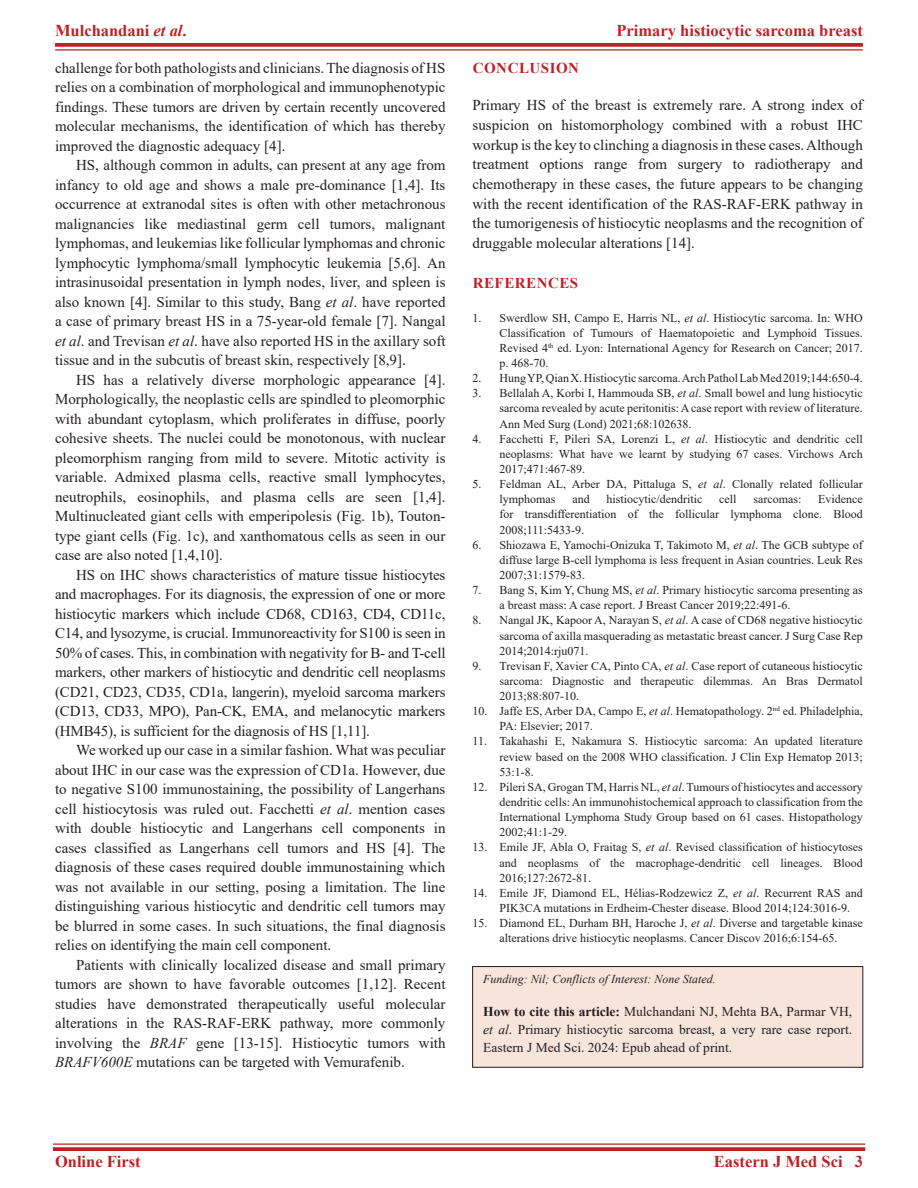
<style>
.page{position:relative;width:918px;height:1188px;background:#fff}
.page>*{position:absolute;margin:0;border:0;box-sizing:border-box;transform-origin:0 0}
.RF{font:700 16.5px "Times New Roman";color:#c02025}
.TX{font:15px/19.5px "Times New Roman";color:#231f20;text-align:justify}
.TXFL{font:15px/19.6px "Times New Roman";color:#231f20;text-align:justify}
.t1{font:700 15px "Times New Roman";letter-spacing:.035em;color:#c02025}
.HTC{font:13.5px/18px "Times New Roman";color:#231f20;text-align:justify}
.REF{font:12px/15.1px "Times New Roman";color:#231f20;text-align:justify}
.SRC{font:italic 12px "Times New Roman";color:#231f20}
.s1{font-style:italic}
.s2{font-weight:700}
</style>
<div class="page">
<hr style="left:53px;top:1143px;width:812px;height:2px;background:#c02025">
<svg style="left:53px;top:1147px;width:812px;height:4px;background:#c32d32"></svg>
<svg style="left:55px;top:43px;width:808px;height:4px;background:#c32d32"></svg>
<hr style="left:55px;top:49px;width:808px;height:2px;background:#c02025">
<div style="left:473px;top:967px;width:390px;height:100px;background:#f7e4db"></div>
<div style="left:473px;top:966px;width:390px;height:101px;border:1px solid #231f20"></div>
<p class="RF" style="left:55px;top:18px;width:133px">Mulchandani <span class="s1">et al</span>.</p>
<p class="RF" style="left:617px;top:18px;width:248px">Primary histiocytic sarcoma breast</p>
<p class="TXFL" style="left:55px;top:58px;width:392px">challenge for both pathologists and clinicians. The diagnosis of HS relies on a combination of morphological and immunophenotypic findings. These tumors are driven by certain recently uncovered molecular mechanisms, the identification of which has thereby improved the diagnostic adequacy [4].</p>
<p class="TX" style="left:55px;top:155px;width:392px;text-indent:21px">HS, although common in adults, can present at any age from infancy to old age and shows a male pre-dominance [1,4]. Its occurrence at extranodal sites is often with other metachronous malignancies like mediastinal germ cell tumors, malignant lymphomas, and leukemias like follicular lymphomas and chronic lymphocytic lymphoma/small lymphocytic leukemia [5,6]. An intrasinusoidal presentation in lymph nodes, liver, and spleen is also known [4]. Similar to this study, Bang <span class="s1">et al</span>. have reported a case of primary breast HS in a 75-year-old female [7]. Nangal <span class="s1">et al</span>. and Trevisan <span class="s1">et al</span>. have also reported HS in the axillary soft tissue and in the subcutis of breast skin, respectively [8,9].</p>
<p class="TX" style="left:55px;top:370px;width:392px;text-indent:21px">HS has a relatively diverse morphologic appearance [4].<br>Morphologically, the neoplastic cells are spindled to pleomorphic with abundant cytoplasm, which proliferates in diffuse, poorly cohesive sheets. The nuclei could be monotonous, with nuclear pleomorphism ranging from mild to severe. Mitotic activity is variable. Admixed plasma cells, reactive small lymphocytes, neutrophils, eosinophils, and plasma cells are seen [1,4].<br>Multinucleated giant cells with emperipolesis (Fig. 1b), Touton&shy;type giant cells (Fig. 1c), and xanthomatous cells as seen in our case are also noted [1,4,10].</p>
<p class="TX" style="left:55px;top:565px;width:392px;text-indent:21px">HS on IHC shows characteristics of mature tissue histiocytes and macrophages. For its diagnosis, the expression of one or more histiocytic markers which include CD68, CD163, CD4, CD11c, C14, and lysozyme, is crucial. Immunoreactivity for S100 is seen in 50% of cases. This, in combination with negativity for B- and T-cell markers, other markers of histiocytic and dendritic cell neoplasms (CD21, CD23, CD35, CD1a, langerin), myeloid sarcoma markers (CD13, CD33, MPO), Pan-CK, EMA, and melanocytic markers (HMB45), is sufficient for the diagnosis of HS [1,11].</p>
<p class="TX" style="left:55px;top:740px;width:392px;text-indent:21px">We worked up our case in a similar fashion. What was peculiar about IHC in our case was the expression of CD1a. However, due to negative S100 immunostaining, the possibility of Langerhans cell histiocytosis was ruled out. Facchetti <span class="s1">et al</span>. mention cases with double histiocytic and Langerhans cell components in cases classified as Langerhans cell tumors and HS [4]. The diagnosis of these cases required double immunostaining which was not available in our setting, posing a limitation. The line distinguishing various histiocytic and dendritic cell tumors may be blurred in some cases. In such situations, the final diagnosis relies on identifying the main cell component.</p>
<p class="TX" style="left:55px;top:955px;width:392px;text-indent:21px">Patients with clinically localized disease and small primary tumors are shown to have favorable outcomes [1,12]. Recent studies have demonstrated therapeutically useful molecular alterations in the RAS-RAF-ERK pathway, more commonly involving the <span class="s1">BRAF</span> gene [13-15]. Histiocytic tumors with <span class="s1">BRAFV600E</span> mutations can be targeted with Vemurafenib.</p>
<h1 class="t1" style="left:473px;top:57px;width:108px">CONCLUSION</h1>
<p class="TXFL" style="left:472px;top:95px;width:392px">Primary HS of the breast is extremely rare. A strong index of suspicion on histomorphology combined with a robust IHC workup is the key to clinching a diagnosis in these cases. Although treatment options range from surgery to radiotherapy and chemotherapy in these cases, the future appears to be changing with the recent identification of the RAS-RAF-ERK pathway in the tumorigenesis of histiocytic neoplasms and the recognition of druggable molecular alterations [14].</p>
<h1 class="t1" style="left:473px;top:273px;width:107px">REFERENCES</h1>
<p class="REF" style="left:500px;top:310px;width:365px;text-indent:-27px">1. Swerdlow SH, Campo E, Harris NL, <span class="s1">et al</span>. Histiocytic sarcoma. In: WHO Classification of Tumours of Haematopoietic and Lymphoid Tissues.<br>Revised 4<sup>th</sup> ed. Lyon: International Agency for Research on Cancer; 2017. p. 468-70.</p>
<p class="REF" style="left:472px;top:370px;width:392px">2. Hung YP, Qian X. Histiocytic sarcoma. Arch Pathol Lab Med 2019;144:650-4.</p>
<p class="REF" style="left:500px;top:385px;width:365px;text-indent:-27px">3. Bellalah A, Korbi I, Hammouda SB, <span class="s1">et al</span>. Small bowel and lung histiocytic sarcoma revealed by acute peritonitis: A case report with review of literature.<br>Ann Med Surg (Lond) 2021;68:102638.</p>
<p class="REF" style="left:500px;top:431px;width:365px;text-indent:-27px">4. Facchetti F, Pileri SA, Lorenzi L, <span class="s1">et al</span>. Histiocytic and dendritic cell neoplasms: What have we learnt by studying 67 cases. Virchows Arch 2017;471:467-89.</p>
<p class="REF" style="left:500px;top:476px;width:365px;text-indent:-27px">5. Feldman AL, Arber DA, Pittaluga S, <span class="s1">et al</span>. Clonally related follicular lymphomas</p>
<p class="REF" style="left:500px;top:491px;width:365px;text-indent:319px">Evidence for transdifferentiation of the follicular lymphoma clone. Blood 2008;111:5433-9.</p>
<p class="REF" style="left:500px;top:537px;width:365px;text-indent:-27px">6. Shiozawa E, Yamochi-Onizuka T, Takimoto M, <span class="s1">et al</span>. The GCB subtype of diffuse large B-cell lymphoma is less frequent in Asian countries. Leuk Res 2007;31:1579-83.</p>
<p class="REF" style="left:500px;top:582px;width:365px;text-indent:-27px">7. Bang S, Kim Y, Chung MS, <span class="s1">et al</span>. Primary histiocytic sarcoma presenting as a breast mass: A case report. J Breast Cancer 2019;22:491-6.</p>
<p class="REF" style="left:500px;top:612px;width:365px;text-indent:-27px">8. Nangal JK, Kapoor A, Narayan S, <span class="s1">et al</span>. A case of CD68 negative histiocytic sarcoma of axilla masquerading as metastatic breast cancer. J Surg Case Rep 2014;2014:rju071.</p>
<p class="REF" style="left:500px;top:658px;width:365px;text-indent:-27px">9. Trevisan F, Xavier CA, Pinto CA, <span class="s1">et al</span>. Case report of cutaneous histiocytic sarcoma: Diagnostic and therapeutic dilemmas. An Bras Dermatol 2013;88:807-10.</p>
<p class="REF" style="left:500px;top:703px;width:365px;text-indent:-27px">10. Jaffe ES, Arber DA, Campo E, <span class="s1">et al</span>. Hematopathology. 2<sup>nd</sup> ed. Philadelphia,<br>PA: Elsevier; 2017.</p>
<p class="REF" style="left:500px;top:734px;width:365px;text-indent:-27px">11. Takahashi E, Nakamura S. Histiocytic sarcoma: An updated literature review based on the 2008 WHO classification. J Clin Exp Hematop 2013; 53:1-8.</p>
<p class="REF" style="left:500px;top:779px;width:365px;text-indent:-27px">12. Pileri SA, Grogan TM, Harris NL, <span class="s1">et al</span>. Tumours of histiocytes and accessory dendritic cells: An immunohistochemical approach to classification from the International Lymphoma Study Group based on 61 cases. Histopathology 2002;41:1-29.</p>
<p class="REF" style="left:500px;top:839px;width:365px;text-indent:-27px">13. Emile JF, Abla O, Fraitag S, <span class="s1">et al</span>. Revised classification of histiocytoses and neoplasms of the macrophage-dendritic cell lineages. Blood 2016;127:2672-81.</p>
<p class="REF" style="left:500px;top:885px;width:365px;text-indent:-27px">14. Emile JF, Diamond EL, Hélias-Rodzewicz Z, <span class="s1">et al</span>. Recurrent RAS and<br>PIK3CA mutations in Erdheim-Chester disease. Blood 2014;124:3016-9.</p>
<p class="REF" style="left:472px;top:915px;width:392px;text-align:center">15. Diamond EL, Durham BH, Haroche J, <span class="s1">et al</span>. Diverse and targetable kinase alterations drive histiocytic neoplasms. Cancer Discov 2016;6:154-65.</p>
<p class="SRC" style="left:483px;top:971px;width:234px">Funding: Nil; Conflicts of Interest: None Stated.</p>
<p class="HTC" style="left:483px;top:1002px;width:370px"><span class="s2">How to cite this article:</span> Mulchandani NJ, Mehta BA, Parmar VH, <span class="s1">et al</span>. Primary histiocytic sarcoma breast, a very rare case report.<br>Eastern J Med Sci. 2024: Epub ahead of print.</p>
<p class="REF" style="left:572px;top:491px;width:19px">and</p>
<p class="REF" style="left:607px;top:491px;width:97px">histiocytic/dendritic</p>
<p class="REF" style="left:719px;top:491px;width:19px">cell</p>
<p class="REF" style="left:753px;top:491px;width:49px">sarcomas:</p>
<p class="RF" style="left:55px;top:1150px;width:87px">Online First</p>
<p class="RF" style="left:714px;top:1150px;width:151px">Eastern J Med Sci 3</p>
</div>
